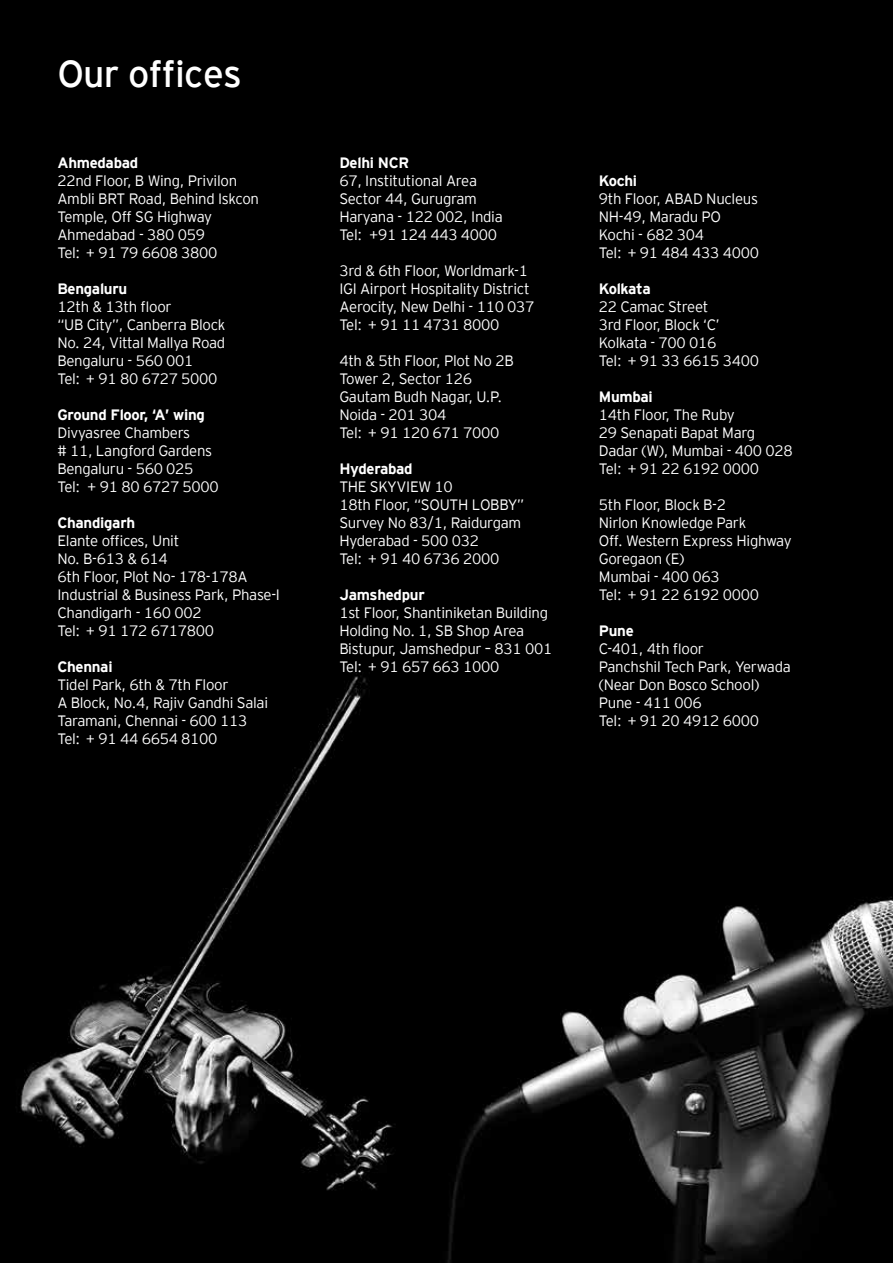
<style>
.page{position:relative;width:893px;height:1263px;background:#fff}
.page>*{position:absolute;margin:0;border:0;box-sizing:border-box;transform-origin:0 0}
.t1{font:37.5px "EY Interstate";letter-spacing:-.02em;color:#fff}
.t2{font:300 15px/18px "EY Interstate";letter-spacing:-.02em;color:#fff}
.t3{font:700 15px "EY Interstate";letter-spacing:-.02em;color:#fff}
</style>
<div class="page">
<img style="left:0;top:0;width:893px;height:1263px">
<h1 class="t1" style="left:57px;top:47px;width:186px">Our offices</h1>
<p class="t3" style="left:57px;top:152px;width:82px">Ahmedabad</p>
<p class="t2" style="left:57px;top:171px;width:203px">22nd Floor, B Wing, Privilon<br>Ambli BRT Road, Behind Iskcon<br>Temple, Off SG Highway<br>Ahmedabad - 380 059<br>Tel: + 91 79 6608 3800</p>
<p class="t3" style="left:57px;top:278px;width:71px">Bengaluru</p>
<p class="t2" style="left:57px;top:297px;width:169px">12th &amp; 13th floor<br>“UB City”, Canberra Block<br>No. 24, Vittal Mallya Road<br>Bengaluru - 560 001<br>Tel: + 91 80 6727 5000</p>
<p class="t3" style="left:57px;top:404px;width:149px">Ground Floor, ‘A’ wing</p>
<p class="t2" style="left:57px;top:423px;width:163px">Divyasree Chambers<br># 11, Langford Gardens<br>Bengaluru - 560 025<br>Tel: + 91 80 6727 5000</p>
<p class="t3" style="left:57px;top:512px;width:79px">Chandigarh</p>
<p class="t2" style="left:57px;top:531px;width:224px">Elante offices, Unit<br>No. B-613 &amp; 614<br>6th Floor, Plot No- 178-178A<br>Industrial &amp; Business Park, Phase-I<br>Chandigarh - 160 002<br>Tel: + 91 172 6717800</p>
<p class="t3" style="left:57px;top:656px;width:57px">Chennai</p>
<p class="t2" style="left:57px;top:675px;width:212px">Tidel Park, 6th &amp; 7th Floor<br>A Block, No.4, Rajiv Gandhi Salai<br>Taramani, Chennai - 600 113<br>Tel: + 91 44 6654 8100</p>
<p class="t3" style="left:339px;top:152px;width:71px">Delhi NCR</p>
<p class="t2" style="left:339px;top:171px;width:165px">67, Institutional Area<br>Sector 44, Gurugram<br>Haryana - 122 002, India<br>Tel: +91 124 443 4000</p>
<p class="t2" style="left:339px;top:261px;width:197px">3rd &amp; 6th Floor, Worldmark-1<br>IGI Airport Hospitality District<br>Aerocity, New Delhi - 110 037<br>Tel: + 91 11 4731 8000</p>
<p class="t2" style="left:339px;top:351px;width:176px">4th &amp; 5th Floor, Plot No 2B<br>Tower 2, Sector 126<br>Gautam Budh Nagar, U.P.<br>Noida - 201 304<br>Tel: + 91 120 671 7000</p>
<p class="t3" style="left:339px;top:458px;width:75px">Hyderabad</p>
<p class="t2" style="left:339px;top:477px;width:186px">THE SKYVIEW 10<br>18th Floor, “SOUTH LOBBY”<br>Survey No 83/1, Raidurgam<br>Hyderabad - 500 032<br>Tel: + 91 40 6736 2000</p>
<p class="t3" style="left:339px;top:584px;width:87px">Jamshedpur</p>
<p class="t2" style="left:339px;top:603px;width:215px">1st Floor, Shantiniketan Building<br>Holding No. 1, SB Shop Area<br>Bistupur, Jamshedpur – 831 001<br>Tel: + 91 657 663 1000</p>
<p class="t3" style="left:599px;top:170px;width:40px">Kochi</p>
<p class="t2" style="left:599px;top:189px;width:162px">9th Floor, ABAD Nucleus<br>NH-49, Maradu PO<br>Kochi - 682 304<br>Tel: + 91 484 433 4000</p>
<p class="t3" style="left:599px;top:278px;width:53px">Kolkata</p>
<p class="t2" style="left:599px;top:297px;width:162px">22 Camac Street<br>3rd Floor, Block ‘C’<br>Kolkata - 700 016<br>Tel: + 91 33 6615 3400</p>
<p class="t3" style="left:599px;top:386px;width:55px">Mumbai</p>
<p class="t2" style="left:599px;top:405px;width:195px">14th Floor, The Ruby<br>29 Senapati Bapat Marg<br>Dadar (W), Mumbai - 400 028<br>Tel: + 91 22 6192 0000</p>
<p class="t2" style="left:599px;top:495px;width:194px">5th Floor, Block B-2<br>Nirlon Knowledge Park<br>Off. Western Express Highway<br>Goregaon (E)<br>Mumbai - 400 063<br>Tel: + 91 22 6192 0000</p>
<p class="t3" style="left:599px;top:620px;width:36px">Pune</p>
<p class="t2" style="left:599px;top:639px;width:194px">C-401, 4th floor<br>Panchshil Tech Park, Yerwada (Near Don Bosco School)<br>Pune - 411 006<br>Tel: + 91 20 4912 6000</p>
</div>
